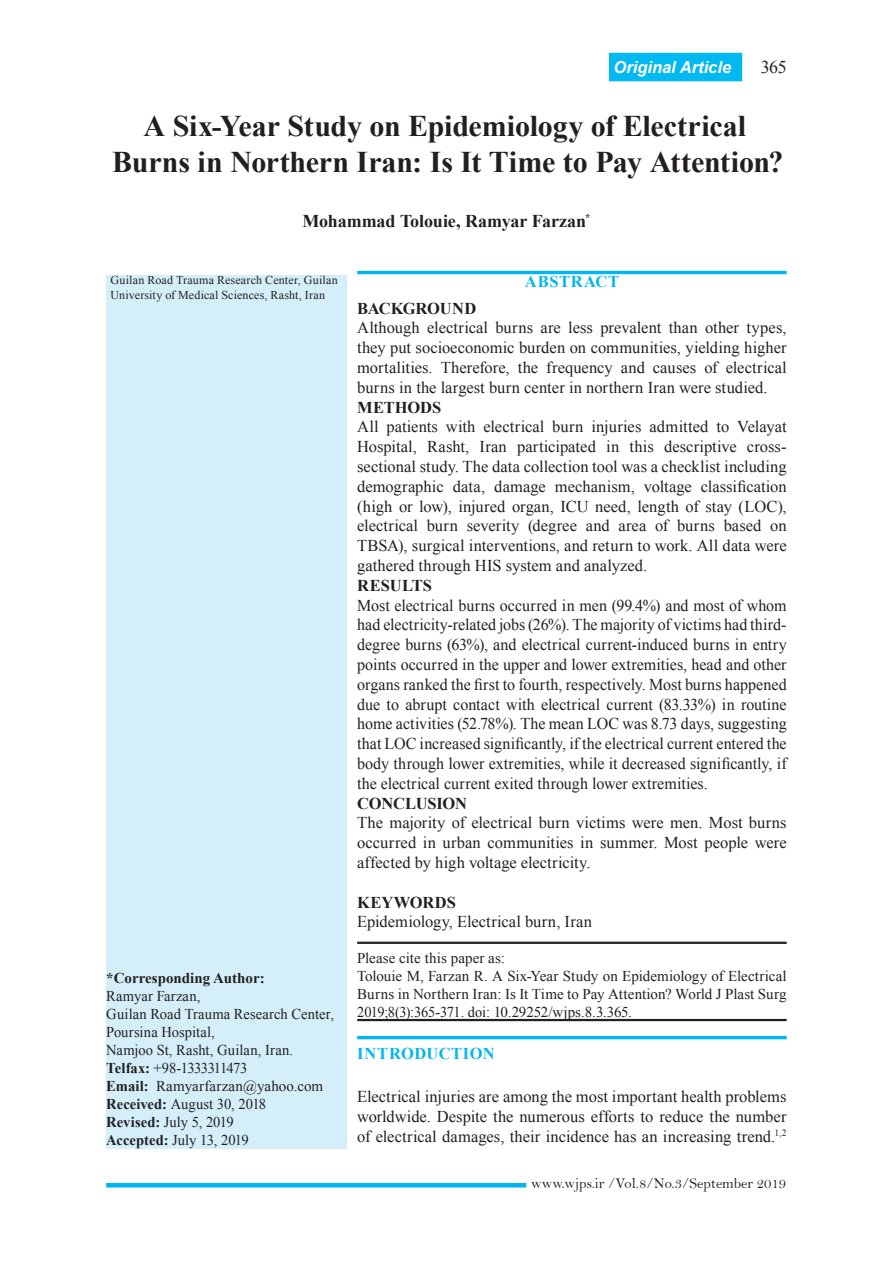
<style>
.page{position:relative;width:893px;height:1263px;background:#fff}
.page>*{position:absolute;margin:0;border:0;box-sizing:border-box;transform-origin:0 0}
.t1{font:700 30px/36px "Times New Roman";letter-spacing:-.005em;color:#231f20;text-align:center}
.t2{font:700 18px "Times New Roman";letter-spacing:-.005em;color:#231f20}
.t3{font:italic 700 18px "Times New Roman";color:#fff}
.t4{font:16.5px/19.8px "Times New Roman";color:#231f20;text-align:justify}
.t5{font:700 16.5px "Times New Roman";letter-spacing:-.01em;color:#231f20}
.t6{font:italic 700 16.5px "Arial";color:#fff}
.t7{font:700 16.5px "Times New Roman";letter-spacing:.03em;color:#00b6f0}
.t8{font:700 16.5px "Times New Roman";letter-spacing:.05em;color:#00b6f0}
.t9{font:15px/18px "Times New Roman";color:#231f20}
.t10{font:15px "Bell";color:#231f20}
.t11{font:700 15px "Times New Roman";color:#231f20}
.t12{font:12px/15px "Times New Roman";letter-spacing:.015em;color:#231f20}
.s1{font-weight:400;font-style:normal;color:#231f20}
.s2{font-weight:700}
</style>
<div class="page">
<hr style="left:106px;top:1183px;width:420px;height:4px;background:#00b6f0">
<hr style="left:357px;top:271px;width:430px;height:3px;background:#00b6f0">
<hr style="left:357px;top:942px;width:430px;height:2px;background:#231f20">
<hr style="left:357px;top:1019px;width:430px;height:2px;background:#231f20">
<hr style="left:357px;top:1036px;width:430px;height:3px;background:#00b6f0">
<div style="left:106px;top:275px;width:241px;height:873px;background:#d4effa"></div>
<div style="left:609px;top:53px;width:133px;height:28px;background:#00b9f1"></div>
<p class="t3" style="left:599px;top:54px;width:189px">Tolouie and Farzan <span class="s1">365</span></p>
<p class="t6" style="left:613px;top:57px;width:119px">Original Article</p>
<h1 class="t1" style="left:112px;top:107px;width:673px">A Six-Year Study on Epidemiology of Electrical<br>Burns in Northern Iran: Is It Time to Pay Attention?</h1>
<p class="t2" style="left:302px;top:208px;width:289px">Mohammad Tolouie, Ramyar Farzan<sup>*</sup></p>
<p class="t12" style="left:111px;top:272px;width:229px">Guilan Road Trauma Research Center, Guilan<br>University of Medical Sciences, Rasht, Iran</p>
<p class="t11" style="left:106px;top:967px;width:160px">*Corresponding Author:</p>
<p class="t9" style="left:106px;top:986px;width:229px">Ramyar Farzan,<br>Guilan Road Trauma Research Center,<br>Poursina Hospital,<br>Namjoo St, Rasht, Guilan, Iran.<br><span class="s2">Telfax:</span> +98-1333311473<br><span class="s2">Email:</span> Ramyarfarzan@yahoo.com<br><span class="s2">Received:</span> August 30, 2018<br><span class="s2">Revised:</span> July 5, 2019<br><span class="s2">Accepted:</span> July 13, 2019</p>
<p class="t8" style="left:525px;top:269px;width:96px">ABSTRACT</p>
<p class="t5" style="left:357px;top:296px;width:121px">BACKGROUND</p>
<p class="t4" style="left:357px;top:317px;width:431px">Although electrical burns are less prevalent than other types, they put socioeconomic burden on communities, yielding higher mortalities. Therefore, the frequency and causes of electrical burns in the largest burn center in northern Iran were studied.</p>
<p class="t5" style="left:357px;top:395px;width:86px">METHODS</p>
<p class="t4" style="left:357px;top:416px;width:431px">All patients with electrical burn injuries admitted to Velayat Hospital, Rasht, Iran participated in this descriptive cross&shy;sectional study. The data collection tool was a checklist including demographic data, damage mechanism, voltage classification (high or low), injured organ, ICU need, length of stay (LOC), electrical burn severity (degree and area of burns based on TBSA), surgical interventions, and return to work. All data were gathered through HIS system and analyzed.</p>
<p class="t5" style="left:357px;top:573px;width:76px">RESULTS</p>
<p class="t4" style="left:357px;top:595px;width:431px">Most electrical burns occurred in men (99.4%) and most of whom had electricity-related jobs (26%). The majority of victims had third&shy;degree burns (63%), and electrical current-induced burns in entry points occurred in the upper and lower extremities, head and other organs ranked the first to fourth, respectively. Most burns happened due to abrupt contact with electrical current (83.33%) in routine home activities (52.78%). The mean LOC was 8.73 days, suggesting that LOC increased significantly, if the electrical current entered the body through lower extremities, while it decreased significantly, if the electrical current exited through lower extremities.</p>
<p class="t5" style="left:357px;top:791px;width:111px">CONCLUSION</p>
<p class="t4" style="left:357px;top:812px;width:431px">The majority of electrical burn victims were men. Most burns occurred in urban communities in summer. Most people were affected by high voltage electricity.</p>
<p class="t5" style="left:357px;top:890px;width:100px">KEYWORDS</p>
<p class="t4" style="left:357px;top:911px;width:236px">Epidemiology, Electrical burn, Iran</p>
<p class="t9" style="left:357px;top:949px;width:431px">Please cite this paper as:<br>Tolouie M, Farzan R. A Six-Year Study on Epidemiology of Electrical Burns in Northern Iran: Is It Time to Pay Attention? World J Plast Surg 2019;8(3):365-371. doi: 10.29252/wjps.8.3.365.</p>
<p class="t7" style="left:357px;top:1041px;width:139px">INTRODUCTION</p>
<p class="t4" style="left:357px;top:1086px;width:431px">Electrical injuries are among the most important health problems worldwide. Despite the numerous efforts to reduce the number of electrical damages, their incidence has an increasing trend.<sup>1,2</sup></p>
<p class="t10" style="left:531px;top:1174px;width:256px">www.wjps.ir /Vol.8/No.3/September 2019</p>
</div>
